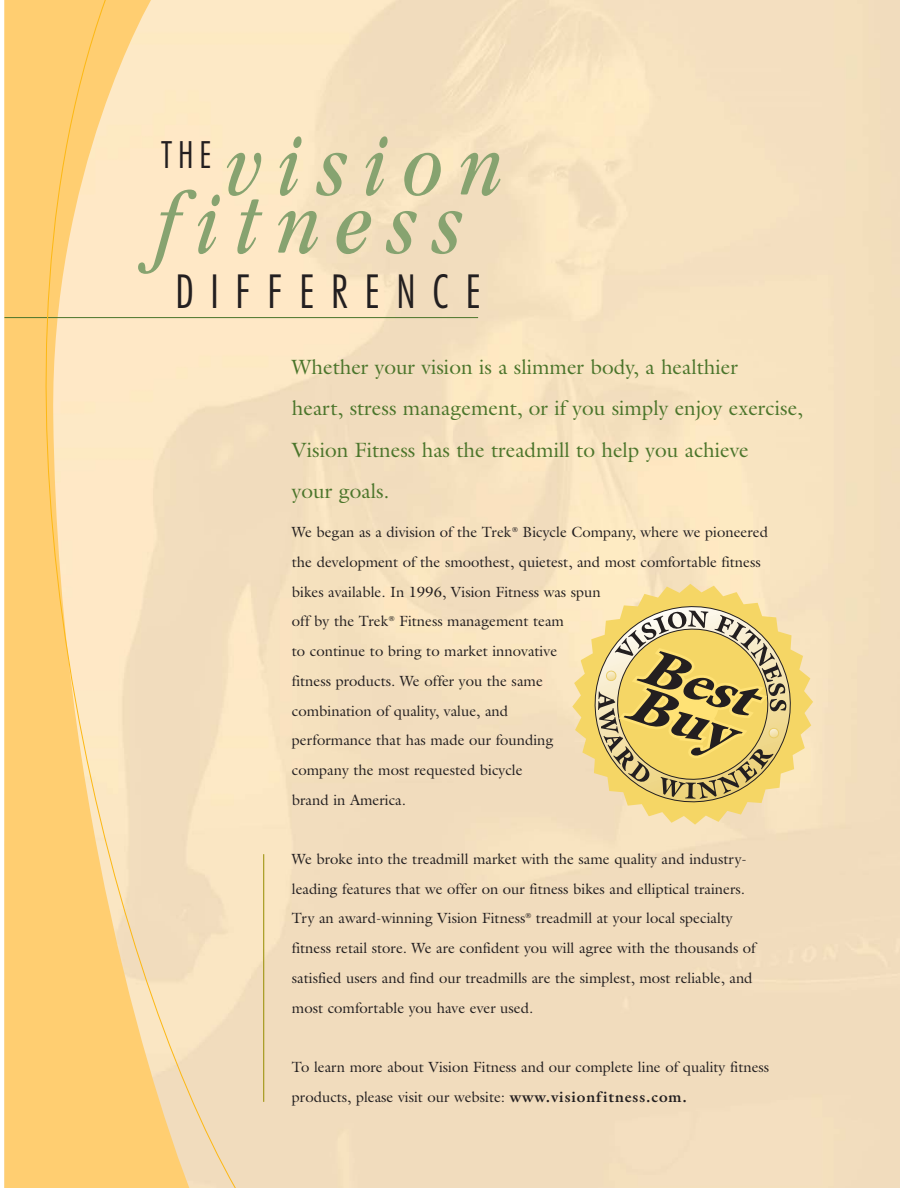
<style>
.page{position:relative;width:918px;height:1188px;background:#fff}
.page>*{position:absolute;margin:0;border:0;box-sizing:border-box;transform-origin:0 0}
.t1{font:italic condensed 89.1px "Garamond";letter-spacing:.175em;color:#87a370}
.t2{font:300 condensed 44.55px "Futura";letter-spacing:.375em;color:#231f20}
.t3{font:300 condensed 35.7px "Futura";color:#231f20}
.t4{font:20.85px/41.5px "Galliard";color:#4b752b}
.t5{font:14.85px/29.7px "Galliard";color:#231f20}
.s1{font-weight:700}
</style>
<div class="page">
<hr style="left:263px;top:854px;width:1px;height:248px;background:#968d00">
<hr style="left:4px;top:317px;width:474px;height:1px;background:#4b752b">
<svg style="left:4px;top:0;width:233px;height:1188px;background:#fbdba2"></svg>
<svg style="left:572px;top:584px;width:241px;height:241px;background:#f7e1b4"></svg>
<svg style="left:582px;top:594px;width:221px;height:220px;background:#f2d990"></svg>
<svg style="left:598px;top:610px;width:188px;height:189px;background:#cbb66e"></svg>
<svg style="left:512px;top:527px;width:6px;height:5px"></svg>
<svg style="left:389px;top:616px;width:6px;height:5px"></svg>
<svg style="left:526px;top:913px;width:5px;height:5px"></svg>
<h1 class="t1" style="left:226px;top:131px;width:279px">vision</h1>
<h3 class="t3" style="left:161px;top:140px;width:52px">THE</h3>
<h1 class="t1" style="left:154px;top:190px;width:309px">fitness</h1>
<h2 class="t2" style="left:176px;top:272px;width:307px">DIFFERENCE</h2>
<h3 class="t4" style="left:292px;top:348px;width:513px">Whether your vision is a slimmer body, a healthier<br>heart, stress management, or if you simply enjoy exercise, Vision Fitness has the treadmill to help you achieve<br>your goals.</h3>
<p class="t5" style="left:292px;top:519px;width:478px">We began as a division of the Trek Bicycle Company, where we pioneered the development of the smoothest, quietest, and most comfortable fitness bikes available. In 1996, Vision Fitness was spun<br>off by the Trek Fitness management team<br>to continue to bring to market innovative<br>fitness products. We offer you the same<br>combination of quality, value, and<br>performance that has made our founding<br>company the most requested bicycle<br>brand in America.</p>
<p class="t5" style="left:292px;top:846px;width:465px">We broke into the treadmill market with the same quality and industry&shy;leading features that we offer on our fitness bikes and elliptical trainers.<br>Try an award-winning Vision Fitness treadmill at your local specialty fitness retail store. We are confident you will agree with the thousands of satisfied users and find our treadmills are the simplest, most reliable, and most comfortable you have ever used.</p>
<p class="t5" style="left:292px;top:1054px;width:479px">To learn more about Vision Fitness and our complete line of quality fitness products, please visit our website: <span class="s1">www.visionfitness.com.</span></p>
</div>
